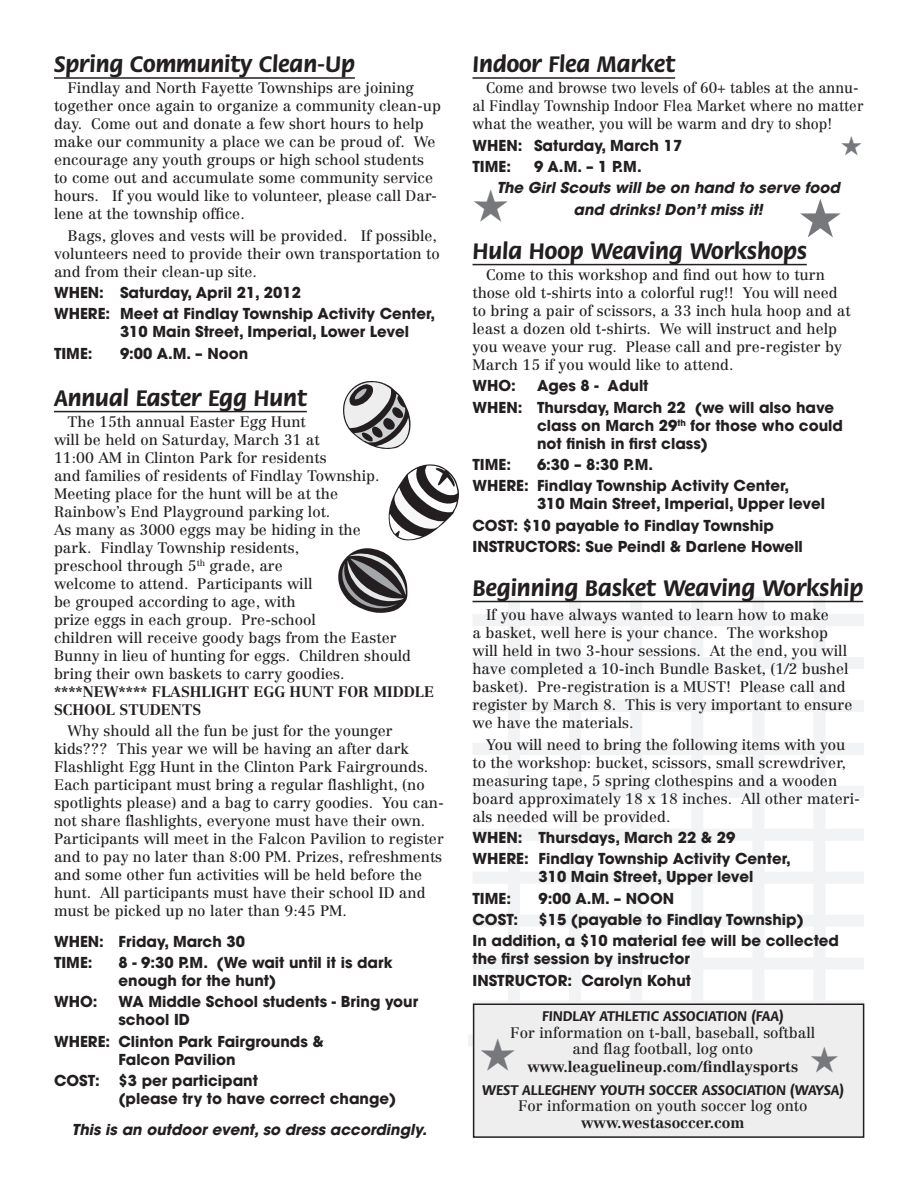
<style>
.page{position:relative;width:918px;height:1188px;background:#fff}
.page>*{position:absolute;margin:0;border:0;box-sizing:border-box;transform-origin:0 0}
.t1{font:700 24px "Flora";color:#231f20}
.t2{font:15px/18px "Centennial";color:#231f20}
.t3{font:700 15px/18px "Avant Garde";color:#231f20}
.t4{font:15px/18px "Centennial";color:#231f20;scale:.96 1}
.t5{font:700 15px/18px "Centennial";color:#231f20}
.t6{font:italic 700 15px "Avant Garde";color:#231f20}
.t7{font:700 15px "Flora";color:#231f20}
</style>
<div class="page">
<hr style="left:54px;top:77px;width:301px;height:2px;background:#231f20">
<hr style="left:54px;top:411px;width:253px;height:1px;background:#231f20">
<svg style="left:343px;top:381px;width:68px;height:68px"></svg>
<svg style="left:388px;top:464px;width:71px;height:77px"></svg>
<svg style="left:338px;top:548px;width:70px;height:65px"></svg>
<svg style="left:472px;top:1001px;width:392px;height:11px"></svg>
<div style="left:472px;top:958px;width:392px;height:12px;background:#f2f3f4"></div>
<div style="left:472px;top:915px;width:392px;height:12px;background:#f2f3f4"></div>
<div style="left:472px;top:872px;width:392px;height:12px;background:#f2f3f4"></div>
<div style="left:472px;top:829px;width:392px;height:12px;background:#f2f3f4"></div>
<div style="left:472px;top:786px;width:392px;height:12px;background:#f2f3f4"></div>
<div style="left:472px;top:743px;width:392px;height:12px;background:#f2f3f4"></div>
<div style="left:472px;top:700px;width:392px;height:12px;background:#f2f3f4"></div>
<div style="left:472px;top:657px;width:392px;height:12px;background:#f2f3f4"></div>
<div style="left:472px;top:614px;width:392px;height:12px;background:#f2f3f4"></div>
<div style="left:508px;top:597px;width:12px;height:477px;background:#f2f3f4"></div>
<div style="left:569px;top:597px;width:12px;height:477px;background:#f2f3f4"></div>
<div style="left:630px;top:597px;width:12px;height:477px;background:#f2f3f4"></div>
<div style="left:691px;top:597px;width:12px;height:477px;background:#f2f3f4"></div>
<div style="left:752px;top:597px;width:12px;height:477px;background:#f2f3f4"></div>
<div style="left:813px;top:597px;width:12px;height:477px;background:#f2f3f4"></div>
<hr style="left:472px;top:77px;width:203px;height:2px;background:#231f20">
<hr style="left:472px;top:264px;width:335px;height:1px;background:#231f20">
<hr style="left:472px;top:601px;width:391px;height:1px;background:#231f20">
<div style="left:474px;top:1004px;width:390px;height:133px;background:#eeeeef"></div>
<div style="left:473px;top:1004px;width:391px;height:134px;border:2px solid #231f20"></div>
<p class="t1" style="left:54px;top:51px;width:302px">Spring Community Clean-Up</p>
<p class="t2" style="left:54px;top:79px;width:388px;text-indent:14px">Findlay and North Fayette Townships are joining together once again to organize a community clean-up day. Come out and donate a few short hours to help make our community a place we can be proud of. We encourage any youth groups or high school students to come out and accumulate some community service hours. If you would like to volunteer, please call Dar&shy;lene at the township office.</p>
<p class="t2" style="left:54px;top:226px;width:387px;text-indent:14px">Bags, gloves and vests will be provided. If possible, volunteers need to provide their own transportation to and from their clean-up site.</p>
<p class="t3" style="left:54px;top:283px;width:248px">WHEN: Saturday, April 21, 2012</p>
<p class="t3" style="left:120px;top:305px;width:317px;text-indent:-66px">WHERE: Meet at Findlay Township Activity Center,<br>310 Main Street, Imperial, Lower Level</p>
<p class="t3" style="left:54px;top:344px;width:40px">TIME:</p>
<p class="t3" style="left:120px;top:344px;width:130px">9:00 A.M. – Noon</p>
<p class="t1" style="left:54px;top:385px;width:254px">Annual Easter Egg Hunt</p>
<p class="t2" style="left:54px;top:413px;width:327px;text-indent:14px">The 15th annual Easter Egg Hunt<br>will be held on Saturday, March 31 at<br>11:00 AM in Clinton Park for residents<br>and families of residents of Findlay Township.<br>Meeting place for the hunt will be at the</p>
<p class="t2" style="left:54px;top:503px;width:359px">Rainbow’s End Playground parking lot.<br>As many as 3000 eggs may be hiding in the<br>park. Findlay Township residents,<br>preschool through 5<sup>th</sup> grade, are<br>welcome to attend. Participants will<br>be grouped according to age, with<br>prize eggs in each group. Pre-school<br>children will receive goody bags from the Easter Bunny in lieu of hunting for eggs. Children should bring their own baskets to carry goodies.</p>
<p class="t5" style="left:54px;top:683px;width:382px">****NEW**** FLASHLIGHT EGG HUNT FOR MIDDLE<br>SCHOOL STUDENTS</p>
<p class="t2" style="left:54px;top:722px;width:392px;text-indent:14px">Why should all the fun be just for the younger kids??? This year we will be having an after dark Flashlight Egg Hunt in the Clinton Park Fairgrounds.<br>Each participant must bring a regular flashlight, (no spotlights please) and a bag to carry goodies. You can&shy;not share flashlights, everyone must have their own.<br>Participants will meet in the Falcon Pavilion to register and to pay no later than 8:00 PM. Prizes, refreshments and some other fun activities will be held before the hunt. All participants must have their school ID and must be picked up no later than 9:45 PM.</p>
<p class="t3" style="left:54px;top:932px;width:193px">WHEN: Friday, March 30</p>
<p class="t3" style="left:54px;top:953px;width:40px">TIME:</p>
<p class="t3" style="left:118px;top:953px;width:276px">8 - 9:30 P.M. (We wait until it is dark enough for the hunt)</p>
<p class="t3" style="left:54px;top:993px;width:45px">WHO:</p>
<p class="t3" style="left:118px;top:993px;width:301px">WA Middle School students - Bring your school ID</p>
<p class="t3" style="left:118px;top:1032px;width:207px;text-indent:-64px">WHERE: Clinton Park Fairgrounds &amp;<br>Falcon Pavilion</p>
<p class="t3" style="left:118px;top:1071px;width:279px;text-indent:-64px">COST: $3 per participant<br>(please try to have correct change)</p>
<p class="t6" style="left:72px;top:1119px;width:356px">This is an outdoor event, so dress accordingly.</p>
<p class="t1" style="left:472px;top:51px;width:204px">Indoor Flea Market</p>
<p class="t4" style="left:472px;top:79px;width:409px;text-indent:14px">Come and browse two levels of 60+ tables at the annu&shy;al Findlay Township Indoor Flea Market where no matter what the weather, you will be warm and dry to shop!</p>
<p class="t3" style="left:472px;top:136px;width:211px">WHEN: Saturday, March 17</p>
<p class="t3" style="left:472px;top:157px;width:40px">TIME:</p>
<p class="t3" style="left:534px;top:157px;width:109px">9 A.M. – 1 P.M.</p>
<p class="t6" style="left:497px;top:178px;width:345px">The Girl Scouts will be on hand to serve food</p>
<p class="t6" style="left:574px;top:199px;width:191px">and drinks! Don’t miss it!</p>
<p class="t1" style="left:472px;top:238px;width:336px">Hula Hoop Weaving Workshops</p>
<p class="t2" style="left:472px;top:266px;width:380px;text-indent:14px">Come to this workshop and find out how to turn those old t-shirts into a colorful rug!! You will need to bring a pair of scissors, a 33 inch hula hoop and at least a dozen old t-shirts. We will instruct and help you weave your rug. Please call and pre-register by March 15 if you would like to attend.</p>
<p class="t3" style="left:472px;top:377px;width:45px">WHO:</p>
<p class="t3" style="left:537px;top:377px;width:113px">Ages 8 - Adult</p>
<p class="t3" style="left:537px;top:398px;width:308px;text-indent:-64px">WHEN: Thursday, March 22 (we will also have class on March 29<sup>th</sup> for those who could not finish in first class)</p>
<p class="t3" style="left:472px;top:455px;width:40px">TIME:</p>
<p class="t3" style="left:537px;top:455px;width:118px">6:30 – 8:30 P.M.</p>
<p class="t3" style="left:537px;top:477px;width:290px;text-indent:-64px">WHERE: Findlay Township Activity Center,<br>310 Main Street, Imperial, Upper level</p>
<p class="t3" style="left:472px;top:516px;width:303px">COST: $10 payable to Findlay Township</p>
<p class="t3" style="left:472px;top:537px;width:332px">INSTRUCTORS: Sue Peindl &amp; Darlene Howell</p>
<p class="t1" style="left:472px;top:575px;width:392px">Beginning Basket Weaving Workship</p>
<p class="t2" style="left:472px;top:606px;width:381px;text-indent:14px">If you have always wanted to learn how to make<br>a basket, well here is your chance. The workshop will held in two 3-hour sessions. At the end, you will have completed a 10-inch Bundle Basket, (1/2 bushel basket). Pre-registration is a MUST! Please call and register by March 8. This is very important to ensure we have the materials.</p>
<p class="t2" style="left:472px;top:735px;width:389px;text-indent:14px">You will need to bring the following items with you to the workshop: bucket, scissors, small screwdriver, measuring tape, 5 spring clothespins and a wooden board approximately 18 x 18 inches. All other materi&shy;als needed will be provided.</p>
<p class="t3" style="left:472px;top:828px;width:264px">WHEN: Thursdays, March 22 &amp; 29</p>
<p class="t3" style="left:538px;top:850px;width:254px;text-indent:-66px">WHERE: Findlay Township Activity Center,<br>310 Main Street, Upper level</p>
<p class="t3" style="left:472px;top:889px;width:40px">TIME:</p>
<p class="t3" style="left:538px;top:889px;width:137px">9:00 A.M. – NOON</p>
<p class="t3" style="left:472px;top:910px;width:47px">COST:</p>
<p class="t3" style="left:538px;top:910px;width:267px">$15 (payable to Findlay Township)</p>
<p class="t3" style="left:472px;top:932px;width:368px">In addition, a $10 material fee will be collected the first session by instructor</p>
<p class="t3" style="left:472px;top:971px;width:220px">INSTRUCTOR: Carolyn Kohut</p>
<p class="t7" style="left:542px;top:1008px;width:243px">FINDLAY ATHLETIC ASSOCIATION (FAA)</p>
<p class="t2" style="left:510px;top:1023px;width:306px">For information on t-ball, baseball, softball</p>
<p class="t2" style="left:573px;top:1040px;width:182px">and flag football, log onto</p>
<p class="t5" style="left:527px;top:1058px;width:272px">www.leaguelineup.com/findlaysports</p>
<p class="t7" style="left:482px;top:1082px;width:364px">WEST ALLEGHENY YOUTH SOCCER ASSOCIATION (WAYSA)</p>
<p class="t2" style="left:518px;top:1097px;width:291px">For information on youth soccer log onto</p>
<p class="t5" style="left:581px;top:1113px;width:165px">www.westasoccer.com</p>
</div>
